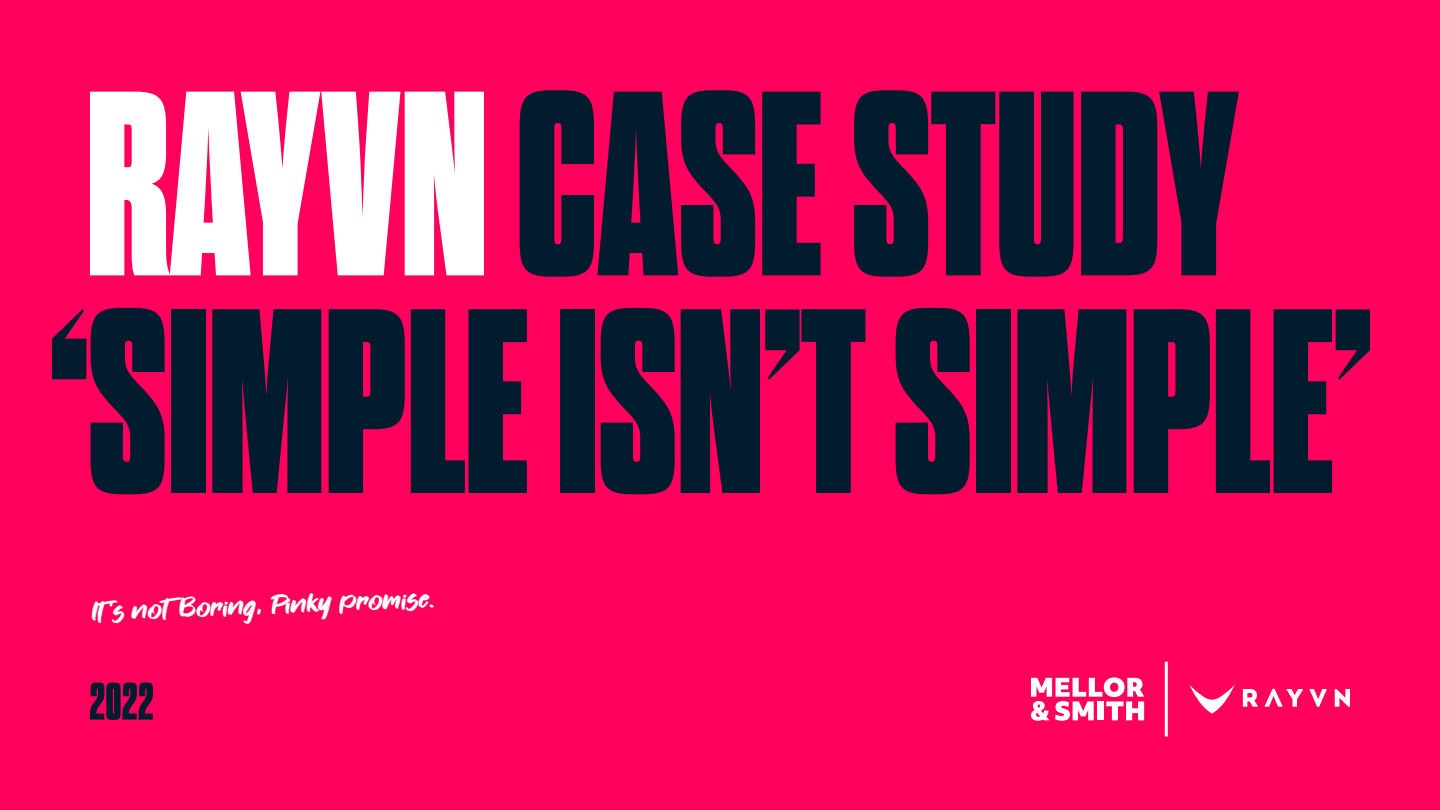
<style>
.page{position:relative;width:1440px;height:810px;background:#ff005c}
.page>*{position:absolute;margin:0;border:0;box-sizing:border-box;transform-origin:0 0}
.t1{font:800 262.5px "Dharma Gothic M";color:#001c2e}
.t2{font:800 52.5px "Dharma Gothic M";color:#001c2e}
.t3{font:26.25px "Fonters";color:#fff}
.s1{color:#fff}
</style>
<div class="page">
<svg style="left:1031px;top:677px;width:113px;height:44px"></svg>
<hr style="left:1165px;top:662px;width:3px;height:74px;background:#fff">
<svg style="left:1243px;top:689px;width:107px;height:18px"></svg>
<svg style="left:1190px;top:685px;width:45px;height:28px"></svg>
<p class="t1" style="left:87px;top:55px;width:1153px"><span class="s1">RAYVN</span>CASE STUDY</p>
<p class="t1" style="left:50px;top:272px;width:1323px">‘SIMPLE ISN’T SIMPLE’</p>
<p class="t3" style="left:92px;top:595px;width:345px;rotate:-2deg">It's not Boring, Pinky promise.</p>
<p class="t2" style="left:90px;top:675px;width:65px">2022</p>
</div>
